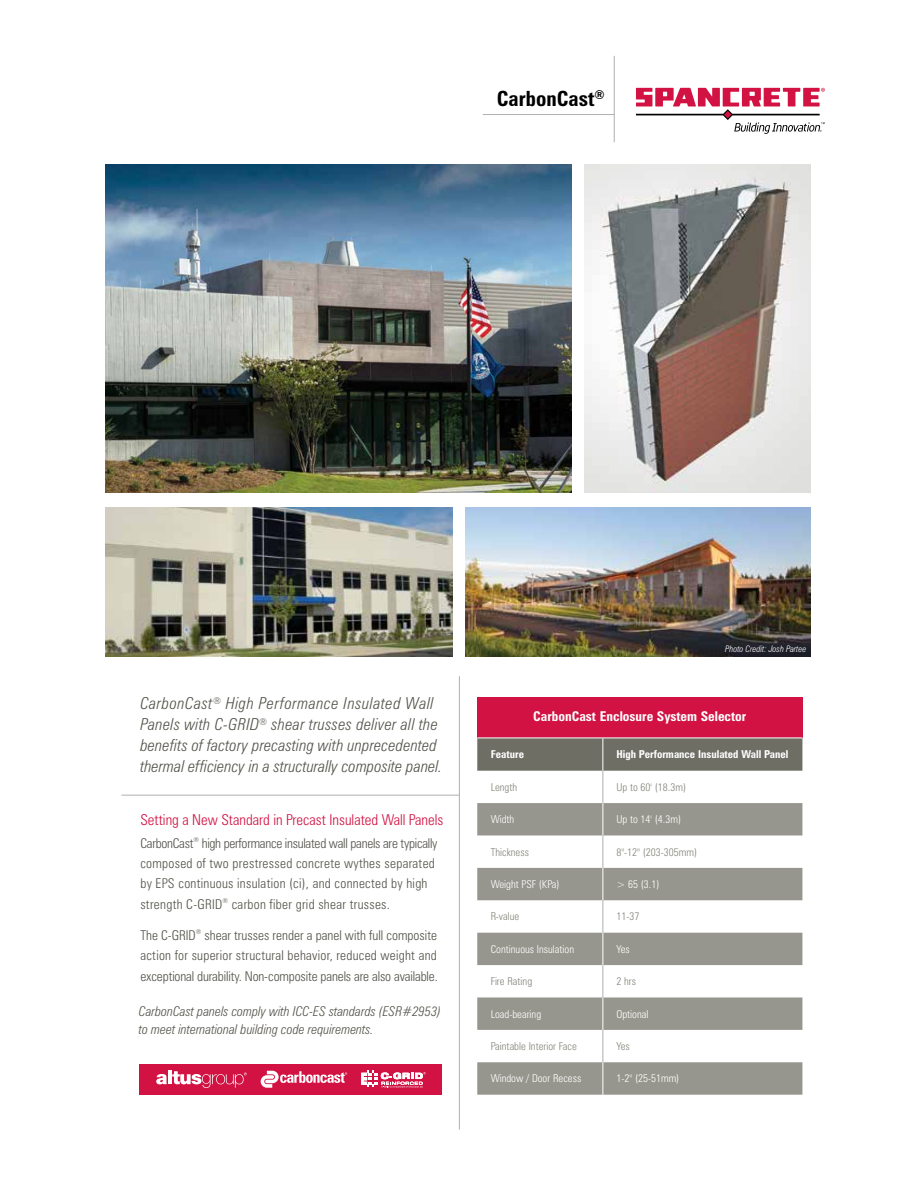
<style>
.page{position:relative;width:918px;height:1188px;background:#fff}
.page>*{position:absolute;margin:0;border:0;box-sizing:border-box;transform-origin:0 0}
.t1{font:700 condensed 21px "Zurich BT";color:#000}
.t2{font:italic 300 condensed 16.5px/21px "Zurich BT";letter-spacing:.01em;color:#54534a}
.t3{font:300 condensed 15px "Zurich BT";color:#d21242}
.t4{font:300 condensed 13.5px/20.2px "Zurich BT";letter-spacing:.02em;color:#54534a}
.t5{font:italic 300 condensed 13.5px/18px "Zurich BT";color:#54534a}
.t6{font:700 condensed 13.5px "Zurich BT";color:#fff}
.t7{font:300 condensed 10.8px "Zurich BT";color:#fff}
.t8{font:300 condensed 10.8px "Zurich BT";color:#86867d}
.t9{font:700 condensed 10.8px "Zurich BT";color:#fff}
.t10{font:italic 300 condensed 9px "Zurich BT";color:#fff}
</style>
<div class="page">
<div style="left:477px;top:697px;width:325px;height:41px;background:#d21242"></div>
<div style="left:477px;top:739px;width:325px;height:32px;background:#6e6e65"></div>
<svg style="left:477px;top:803px;width:325px;height:292px;fill:#96968e"></svg>
<hr style="left:603px;top:738px;width:1px;height:33px;background:#fff">
<hr style="left:603px;top:803px;width:1px;height:32px;background:#fff">
<hr style="left:603px;top:868px;width:1px;height:32px;background:#fff">
<hr style="left:603px;top:933px;width:1px;height:32px;background:#fff">
<hr style="left:603px;top:997px;width:1px;height:33px;background:#fff">
<hr style="left:603px;top:1062px;width:1px;height:33px;background:#fff">
<hr style="left:603px;top:771px;width:1px;height:32px;background:#adafb2">
<hr style="left:603px;top:835px;width:1px;height:33px;background:#adafb2">
<hr style="left:603px;top:900px;width:1px;height:33px;background:#adafb2">
<hr style="left:603px;top:965px;width:1px;height:32px;background:#adafb2">
<hr style="left:603px;top:1030px;width:1px;height:32px;background:#adafb2">
<img style="left:105px;top:164px;width:466px;height:328px">
<svg style="left:636px;top:88px;width:189px;height:46px"></svg>
<hr style="left:483px;top:114px;width:132px;height:1px;background:#adafb2">
<hr style="left:614px;top:56px;width:1px;height:86px;background:#adafb2">
<hr style="left:459px;top:676px;width:1px;height:454px;background:#adafb2">
<img style="left:105px;top:508px;width:347px;height:149px">
<img style="left:466px;top:508px;width:345px;height:148px">
<hr style="left:121px;top:795px;width:339px;height:1px;background:#adafb2">
<img style="left:585px;top:164px;width:226px;height:328px">
<div style="left:140px;top:1064px;width:302px;height:31px;background:#d21242"></div>
<svg style="left:361px;top:1071px;width:65px;height:17px"></svg>
<svg style="left:261px;top:1071px;width:86px;height:17px"></svg>
<svg style="left:156px;top:1071px;width:91px;height:17px"></svg>
<h1 class="t1" style="left:497px;top:85px;width:109px">CarbonCast<sup>®</sup></h1>
<p class="t2" style="left:140px;top:693px;width:303px">CarbonCast<sup>®</sup> High Performance Insulated Wall Panels with C-GRID<sup>®</sup> shear trusses deliver all the benefits of factory precasting with unprecedented thermal efficiency in a structurally composite panel.</p>
<p class="t3" style="left:140px;top:811px;width:305px">Setting a New Standard in Precast Insulated Wall Panels</p>
<p class="t4" style="left:140px;top:833px;width:299px">CarbonCast<sup>®</sup> high performance insulated wall panels are typically composed of two prestressed concrete wythes separated by EPS continuous insulation (ci), and connected by high strength C-GRID<sup>®</sup> carbon fiber grid shear trusses.</p>
<p class="t4" style="left:140px;top:925px;width:299px;text-align:justify">The C-GRID<sup>®</sup> shear trusses render a panel with full composite action for superior structural behavior, reduced weight and exceptional durability. Non-composite panels are also available.</p>
<p class="t5" style="left:139px;top:1002px;width:304px">CarbonCast panels comply with ICC-ES standards (ESR#2953) to meet international building code requirements.</p>
<p class="t10" style="left:725px;top:643px;width:83px">Photo Credit: Josh Partee</p>
<p class="t6" style="left:533px;top:708px;width:215px">CarbonCast Enclosure System Selector</p>
<p class="t9" style="left:491px;top:748px;width:35px">Feature</p>
<p class="t9" style="left:616px;top:748px;width:174px">High Performance Insulated Wall Panel</p>
<p class="t8" style="left:491px;top:781px;width:28px">Length</p>
<p class="t8" style="left:616px;top:781px;width:71px">Up to 60' (18.3m)</p>
<p class="t7" style="left:491px;top:813px;width:25px">Width</p>
<p class="t7" style="left:616px;top:813px;width:66px">Up to 14' (4.3m)</p>
<p class="t8" style="left:491px;top:845px;width:40px">Thickness</p>
<p class="t8" style="left:616px;top:845px;width:82px">8"-12" (203-305mm)</p>
<p class="t7" style="left:491px;top:878px;width:70px">Weight PSF (KPa)</p>
<p class="t7" style="left:616px;top:878px;width:45px">&gt; 65 (3.1)</p>
<p class="t8" style="left:491px;top:910px;width:30px">R-value</p>
<p class="t8" style="left:616px;top:910px;width:24px">11-37</p>
<p class="t7" style="left:491px;top:942px;width:85px">Continuous Insulation</p>
<p class="t7" style="left:616px;top:942px;width:15px">Yes</p>
<p class="t8" style="left:491px;top:975px;width:43px">Fire Rating</p>
<p class="t8" style="left:616px;top:975px;width:21px">2 hrs</p>
<p class="t7" style="left:491px;top:1007px;width:52px">Load-bearing</p>
<p class="t7" style="left:616px;top:1007px;width:34px">Optional</p>
<p class="t8" style="left:491px;top:1040px;width:88px">Paintable Interior Face</p>
<p class="t8" style="left:616px;top:1040px;width:15px">Yes</p>
<p class="t7" style="left:491px;top:1072px;width:92px">Window / Door Recess</p>
<p class="t7" style="left:616px;top:1072px;width:64px">1-2" (25-51mm)</p>
</div>
